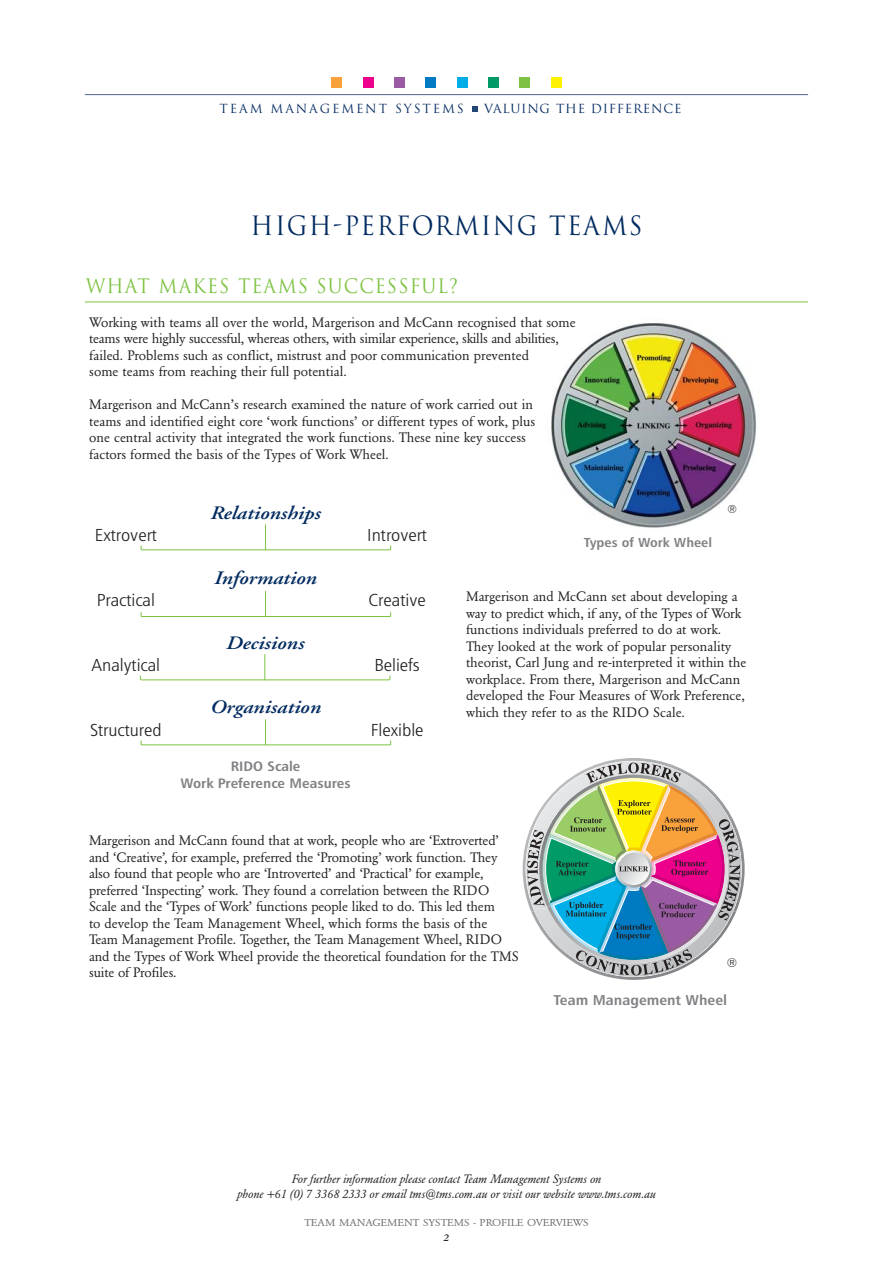
<style>
.page{position:relative;width:893px;height:1263px;background:#fff}
.page>*{position:absolute;margin:0;border:0;box-sizing:border-box;transform-origin:0 0}
.t1{font:25.8px "Trajan";letter-spacing:.06em;color:#002a5f;scale:.93 1}
.t2{font:19.35px "Trajan";letter-spacing:.06em;color:#7dc242;scale:.93 1}
.t3{font:italic 600 19.05px "Adobe Garamond";color:#002a5f;scale:1.14 1}
.t4{font:17.4px "Humanist 777 BT Light Condensed B";color:#231f20;scale:1.14 1}
.t5{font:14.25px "Humanist 777 BT Bold Condensed B";color:#808285;scale:1.14 1}
.t6{font:13.65px/17.1px "Humanist 777 BT Bold Condensed B";color:#808285;text-align:center;scale:1.14 1}
.t7{font:13.5px/16.5px "Garamond BE";color:#231f20}
.t8{font:13.5px "Times Italic Os F";color:#231f20}
.t9{font:13.05px "Humanist 777 BT Bold Condensed B";color:#808285;scale:1.14 1}
.t10{font:12.45px "Humanist 777 BT Light Condensed B";color:#231f20}
.t11{font:12.15px "Trajan";letter-spacing:.15em;color:#002a5f}
.t12{font:12.15px "Trajan";letter-spacing:.06em;color:#002a5f}
.t13{font:italic 12px/15px "Garamond BE";color:#231f20;text-align:center}
.t14{font:11.4px "Humanist 777 BT Light Condensed B";color:#231f20}
.t15{font:10.5px "URW Garamond T";color:#6d6e70;scale:1.1 1}
</style>
<div class="page">
<div style="left:331px;top:78px;width:11px;height:10px;background:#f9a13a"></div>
<div style="left:363px;top:78px;width:10px;height:10px;background:#ec008c"></div>
<div style="left:394px;top:78px;width:10px;height:10px;background:#9b5ba4"></div>
<div style="left:425px;top:78px;width:11px;height:10px;background:#007ac2"></div>
<div style="left:457px;top:78px;width:10px;height:10px;background:#00aee7"></div>
<div style="left:488px;top:78px;width:10px;height:10px;background:#009a66"></div>
<div style="left:519px;top:78px;width:11px;height:10px;background:#7dc242"></div>
<div style="left:551px;top:78px;width:10px;height:10px;background:#fff200"></div>
<hr style="left:85px;top:94px;width:723px;height:1px;background:#4f6491">
<svg style="left:472px;top:106px;width:5px;height:6px"></svg>
<hr style="left:85px;top:302px;width:723px;height:1px;background:#7dc242">
<hr style="left:141px;top:549px;width:249px;height:1px;background:#7dc242">
<svg style="left:265px;top:524px;width:1px;height:25px"></svg>
<hr style="left:141px;top:616px;width:249px;height:1px;background:#7dc242">
<svg style="left:265px;top:591px;width:1px;height:25px"></svg>
<hr style="left:141px;top:679px;width:248px;height:1px;background:#7dc242">
<svg style="left:264px;top:654px;width:1px;height:26px"></svg>
<hr style="left:141px;top:744px;width:249px;height:1px;background:#7dc242">
<svg style="left:265px;top:719px;width:1px;height:25px"></svg>
<img style="left:551px;top:323px;width:206px;height:205px">
<div style="left:725px;top:502px;width:16px;height:18px;background:#fff"></div>
<svg style="left:522px;top:758px;width:222px;height:222px"></svg>
<div style="left:724px;top:956px;width:18px;height:19px;background:#fff"></div>
<div style="left:726px;top:935px;width:18px;height:18px;background:#fff"></div>
<p class="t11" style="left:219px;top:102px;width:246px">TEAM MANAGEMENT SYSTEMS</p>
<p class="t12" style="left:484px;top:102px;width:199px">VALUING THE DIFFERENCE</p>
<h1 class="t1" style="left:250px;top:211px;width:423px">HIGH-PERFORMING TEAMS</h1>
<h2 class="t2" style="left:86px;top:275px;width:402px">WHAT MAKES TEAMS SUCCESSFUL?</h2>
<p class="t7" style="left:89px;top:315px;width:488px">Working with teams all over the world, Margerison and McCann recognised that some teams were highly successful, whereas others, with similar experience, skills and abilities, failed. Problems such as conflict, mistrust and poor communication prevented<br>some teams from reaching their full potential.</p>
<p class="t7" style="left:89px;top:397px;width:447px">Margerison and McCann’s research examined the nature of work carried out in teams and identified eight core ‘work functions’ or different types of work, plus one central activity that integrated the work functions. These nine key success factors formed the basis of the Types of Work Wheel.</p>
<h3 class="t3" style="left:210px;top:505px;width:98px">Relationships</h3>
<p class="t14" style="left:727px;top:505px;width:11px">®</p>
<p class="t4" style="left:95px;top:529px;width:56px">Extrovert</p>
<p class="t4" style="left:367px;top:529px;width:54px">Introvert</p>
<h3 class="t3" style="left:214px;top:570px;width:92px">Information</h3>
<p class="t4" style="left:97px;top:594px;width:53px">Practical</p>
<p class="t4" style="left:368px;top:594px;width:52px">Creative</p>
<h3 class="t3" style="left:226px;top:635px;width:70px">Decisions</h3>
<p class="t4" style="left:92px;top:659px;width:62px">Analytical</p>
<p class="t4" style="left:374px;top:659px;width:41px">Beliefs</p>
<h3 class="t3" style="left:210px;top:700px;width:99px">Organisation</h3>
<p class="t4" style="left:90px;top:723px;width:64px">Structured</p>
<p class="t4" style="left:371px;top:723px;width:48px">Flexible</p>
<p class="t6" style="left:180px;top:759px;width:151px">RIDO Scale<br>Work Preference Measures</p>
<p class="t9" style="left:583px;top:538px;width:114px">Types of Work Wheel</p>
<p class="t7" style="left:466px;top:589px;width:282px">Margerison and McCann set about developing a way to predict which, if any, of the Types of Work functions individuals preferred to do at work.<br>They looked at the work of popular personality theorist, Carl Jung and re-interpreted it within the workplace. From there, Margerison and McCann developed the Four Measures of Work Preference, which they refer to as the RIDO Scale.</p>
<p class="t7" style="left:89px;top:833px;width:431px">Margerison and McCann found that at work, people who are ‘Extroverted’ and ‘Creative’, for example, preferred the ‘Promoting’ work function. They also found that people who are ‘Introverted’ and ‘Practical’ for example, preferred ‘Inspecting’ work. They found a correlation between the RIDO Scale and the ‘Types of Work’ functions people liked to do. This led them<br>to develop the Team Management Wheel, which forms the basis of the Team Management Profile. Together, the Team Management Wheel, RIDO and the Types of Work Wheel provide the theoretical foundation for the TMS suite of Profiles.</p>
<p class="t10" style="left:727px;top:958px;width:12px">®</p>
<p class="t5" style="left:553px;top:994px;width:154px">Team Management Wheel</p>
<p class="t13" style="left:237px;top:1172px;width:420px">For further information please contact Team Management Systems on<br>phone +61 (0) 7 3368 2333 or email tms@tms.com.au or visit our website www.tms.com.au</p>
<p class="t15" style="left:304px;top:1218px;width:260px">TEAM MANAGEMENT SYSTEMS - PROFILE OVERVIEWS</p>
<p class="t8" style="left:443px;top:1231px;width:8px">2</p>
</div>
